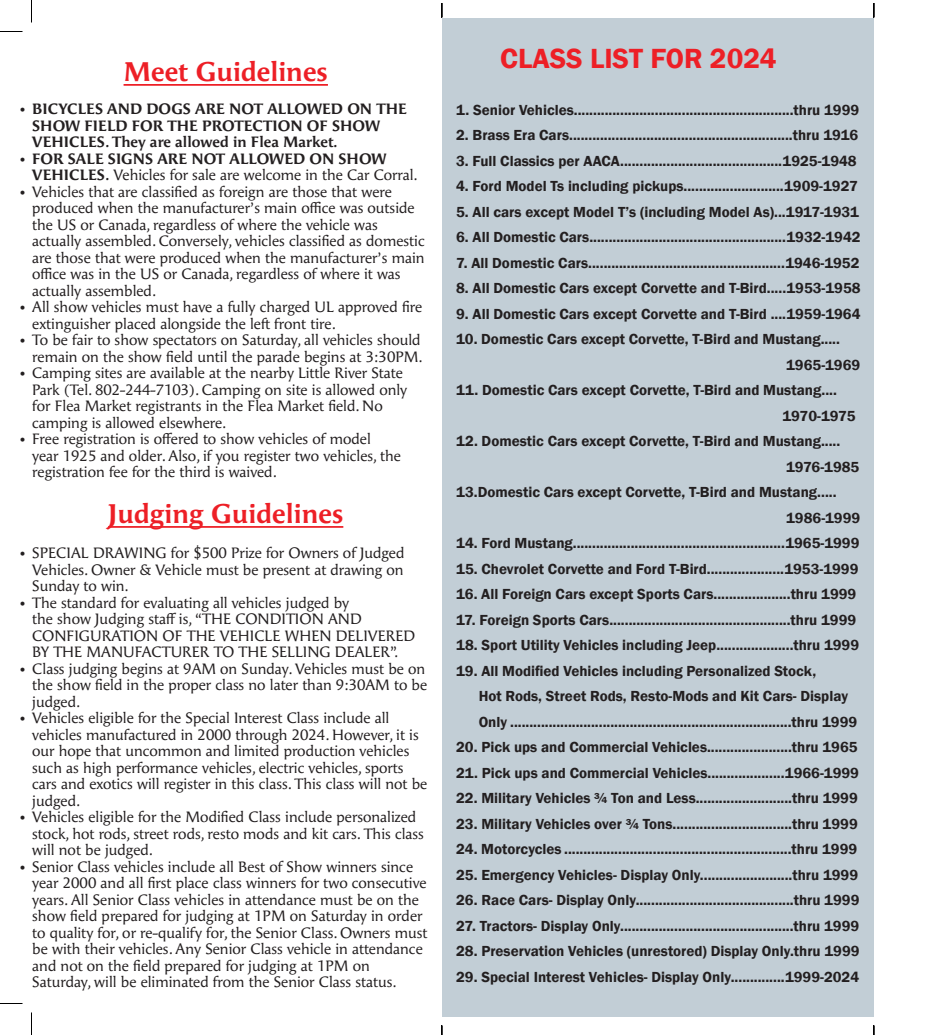
<style>
.page{position:relative;width:927px;height:1035px;background:#fff}
.page>*{position:absolute;margin:0;border:0;box-sizing:border-box;transform-origin:0 0}
.t1{font:600 28.5px "Franklin Gothic";color:#ed1f26}
.t2{font:700 27px "Angie Pro";color:#ed1f26}
.t3{font:600 15px/25.5px "Franklin Gothic";color:#231f20}
.t4{font:15px/16.5px "Angie Pro";color:#231f20}
.t5{font:700 15px/16.5px "Angie Pro";color:#231f20}
.s1{font-weight:400}
</style>
<div class="page">
<div style="left:442px;top:18px;width:432px;height:999px;background:#c2ced6"></div>
<hr style="left:124px;top:84px;width:204px;height:2px;background:#ed1f26">
<hr style="left:108px;top:526px;width:235px;height:2px;background:#ed1f26">
<svg style="left:0;top:31px;width:22px;height:1px"></svg>
<svg style="left:0;top:1003px;width:22px;height:1px"></svg>
<svg style="left:31px;top:0;width:1px;height:22px"></svg>
<svg style="left:31px;top:1012px;width:1px;height:23px"></svg>
<svg style="left:441px;top:4px;width:2px;height:13px"></svg>
<svg style="left:441px;top:1025px;width:2px;height:10px"></svg>
<svg style="left:873px;top:4px;width:2px;height:13px"></svg>
<svg style="left:873px;top:1025px;width:2px;height:10px"></svg>
<h2 class="t2" style="left:124px;top:52px;width:206px">Meet Guidelines</h2>
<p class="t5" style="left:32px;top:100px;width:376px;text-indent:-14px">• BICYCLES AND DOGS ARE NOT ALLOWED ON THE<br>SHOW FIELD FOR THE PROTECTION OF SHOW<br>VEHICLES. They are allowed in Flea Market.</p>
<p class="t5" style="left:32px;top:149px;width:387px;text-indent:-14px">• FOR SALE SIGNS ARE NOT ALLOWED ON SHOW<br>VEHICLES. <span class="s1">Vehicles for sale are welcome in the Car Corral.</span></p>
<p class="t4" style="left:32px;top:182px;width:394px;text-indent:-14px">• Vehicles that are classified as foreign are those that were produced when the manufacturer’s main office was outside the US or Canada, regardless of where the vehicle was actually assembled. Conversely, vehicles classified as domestic are those that were produced when the manufacturer’s main office was in the US or Canada, regardless of where it was actually assembled.</p>
<p class="t4" style="left:32px;top:298px;width:392px;text-indent:-14px">• All show vehicles must have a fully charged UL approved fire extinguisher placed alongside the left front tire.</p>
<p class="t4" style="left:19px;top:331px;width:405px;text-align:right">• To be fair to show spectators on Saturday, all vehicles should remain on the show field until the parade begins at 3:30PM.</p>
<p class="t4" style="left:32px;top:364px;width:377px;text-indent:-14px">• Camping sites are available at the nearby Little River State Park (Tel. 802-244-7103). Camping on site is allowed only for Flea Market registrants in the Flea Market field. No camping is allowed elsewhere.</p>
<p class="t4" style="left:32px;top:430px;width:370px;text-indent:-14px">• Free registration is offered to show vehicles of model year 1925 and older. Also, if you register two vehicles, the registration fee for the third is waived.</p>
<h2 class="t2" style="left:108px;top:494px;width:237px">Judging Guidelines</h2>
<p class="t4" style="left:32px;top:544px;width:374px;text-align:justify;text-indent:-14px">• SPECIAL DRAWING for $500 Prize for Owners of Judged Vehicles. Owner &amp; Vehicle must be present at drawing on Sunday to win.</p>
<p class="t4" style="left:32px;top:593px;width:385px;text-indent:-14px">• The standard for evaluating all vehicles judged by<br>the show Judging staff is, “THE CONDITION AND CONFIGURATION OF THE VEHICLE WHEN DELIVERED BY THE MANUFACTURER TO THE SELLING DEALER”.</p>
<p class="t4" style="left:32px;top:659px;width:397px;text-indent:-14px">• Class judging begins at 9AM on Sunday. Vehicles must be on the show field in the proper class no later than 9:30AM to be judged.</p>
<p class="t4" style="left:32px;top:709px;width:397px;text-indent:-14px">• Vehicles eligible for the Special Interest Class include all vehicles manufactured in 2000 through 2024. However, it is our hope that uncommon and limited production vehicles such as high performance vehicles, electric vehicles, sports cars and exotics will register in this class. This class will not be judged.</p>
<p class="t4" style="left:32px;top:808px;width:393px;text-indent:-14px">• Vehicles eligible for the Modified Class include personalized stock, hot rods, street rods, resto mods and kit cars. This class will not be judged.</p>
<p class="t4" style="left:32px;top:857px;width:397px;text-indent:-14px">• Senior Class vehicles include all Best of Show winners since year 2000 and all first place class winners for two consecutive years. All Senior Class vehicles in attendance must be on the show field prepared for judging at 1PM on Saturday in order to quality for, or re-qualify for, the Senior Class. Owners must be with their vehicles. Any Senior Class vehicle in attendance and not on the field prepared for judging at 1PM on Saturday, will be eliminated from the Senior Class status.</p>
<h1 class="t1" style="left:500px;top:41px;width:278px">CLASS LIST FOR 2024</h1>
<p class="t3" style="left:456px;top:97px;width:405px">1. Senior Vehicles.........................................................thru 1999</p>
<p class="t3" style="left:456px;top:123px;width:404px">2. Brass Era Cars..........................................................thru 1916</p>
<p class="t3" style="left:456px;top:148px;width:402px">3. Full Classics per AACA..........................................1925-1948</p>
<p class="t3" style="left:456px;top:174px;width:403px">4. Ford Model Ts including pickups..........................1909-1927</p>
<p class="t3" style="left:456px;top:199px;width:404px">5. All cars except Model T’s (including Model As)...1917-1931</p>
<p class="t3" style="left:456px;top:225px;width:406px">6. All Domestic Cars...................................................1932-1942</p>
<p class="t3" style="left:456px;top:250px;width:405px">7. All Domestic Cars...................................................1946-1952</p>
<p class="t3" style="left:456px;top:276px;width:406px">8. All Domestic Cars except Corvette and T-Bird.....1953-1958</p>
<p class="t3" style="left:456px;top:301px;width:406px">9. All Domestic Cars except Corvette and T-Bird ....1959-1964</p>
<p class="t3" style="left:786px;top:327px;width:76px;text-indent:-330px">10. Domestic Cars except Corvette, T-Bird and Mustang.....<br>1965-1969</p>
<p class="t3" style="left:782px;top:378px;width:75px;text-indent:-326px">11. Domestic Cars except Corvette, T-Bird and Mustang....<br>1970-1975</p>
<p class="t3" style="left:456px;top:429px;width:386px">12. Domestic Cars except Corvette, T-Bird and Mustang.....</p>
<p class="t3" style="left:786px;top:454px;width:75px">1976-1985</p>
<p class="t3" style="left:456px;top:480px;width:382px">13.Domestic Cars except Corvette, T-Bird and Mustang.....</p>
<p class="t3" style="left:786px;top:505px;width:76px">1986-1999</p>
<p class="t3" style="left:456px;top:531px;width:405px">14. Ford Mustang.......................................................1965-1999</p>
<p class="t3" style="left:456px;top:556px;width:404px">15. Chevrolet Corvette and Ford T-Bird....................1953-1999</p>
<p class="t3" style="left:456px;top:582px;width:402px">16. All Foreign Cars except Sports Cars....................thru 1999</p>
<p class="t3" style="left:456px;top:607px;width:402px">17. Foreign Sports Cars...............................................thru 1999</p>
<p class="t3" style="left:456px;top:633px;width:405px">18. Sport Utility Vehicles including Jeep....................thru 1999</p>
<p class="t3" style="left:479px;top:658px;width:380px;text-indent:-22px">19. All Modified Vehicles including Personalized Stock,<br>Hot Rods, Street Rods, Resto-Mods and Kit Cars- Display<br>Only .........................................................................thru 1999</p>
<p class="t3" style="left:456px;top:735px;width:403px">20. Pick ups and Commercial Vehicles......................thru 1965</p>
<p class="t3" style="left:456px;top:760px;width:404px">21. Pick ups and Commercial Vehicles....................1966-1999</p>
<p class="t3" style="left:456px;top:786px;width:403px">22. Military Vehicles ¾ Ton and Less.........................thru 1999</p>
<p class="t3" style="left:456px;top:811px;width:403px">23. Military Vehicles over ¾ Tons...............................thru 1999</p>
<p class="t3" style="left:456px;top:837px;width:403px">24. Motorcycles ...........................................................thru 1999</p>
<p class="t3" style="left:456px;top:862px;width:403px">25. Emergency Vehicles- Display Only........................thru 1999</p>
<p class="t3" style="left:456px;top:888px;width:405px">26. Race Cars- Display Only.........................................thru 1999</p>
<p class="t3" style="left:456px;top:913px;width:405px">27. Tractors- Display Only.............................................thru 1999</p>
<p class="t3" style="left:456px;top:939px;width:405px">28. Preservation Vehicles (unrestored) Display Only.thru 1999</p>
<p class="t3" style="left:456px;top:964px;width:404px">29. Special Interest Vehicles- Display Only..............1999-2024</p>
</div>
